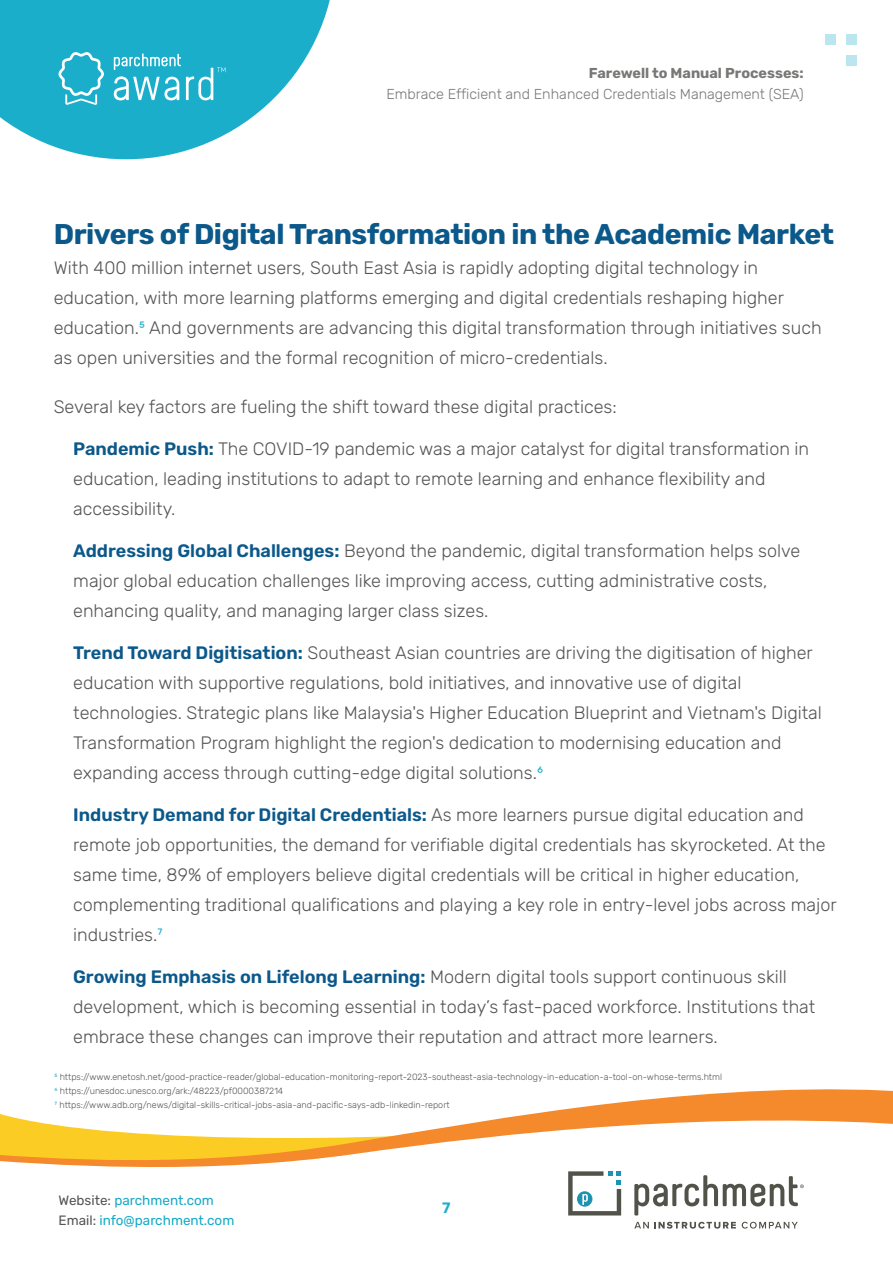
<style>
.page{position:relative;width:893px;height:1263px;background:#fff}
.page>*{position:absolute;margin:0;border:0;box-sizing:border-box;transform-origin:0 0}
.t1{font:700 28.5px "Rubik";letter-spacing:-.015em;color:#0b588a}
.t2{font:300 18px/30px "Rubik";color:#545554}
.t3{font:600 15px "Rubik";color:#1baecb}
.t4{font:300 14.4px "Rubik";color:#787877}
.t5{font:700 14.4px "Rubik";color:#787877}
.t6{font:13.5px/19.5px "Rubik";color:#17aac6}
.t7{font:300 9px/14px "Rubik";color:#545554}
.s1{color:#1baecb}
.s2{font-weight:600;color:#0b588a}
.s3{color:#1eafcb}
.s4{color:#545554}
</style>
<div class="page">
<svg style="left:0;top:1089px;width:893px;height:78px"></svg>
<svg style="left:0;top:0;width:330px;height:159px;fill:#1baecb"></svg>
<svg style="left:58px;top:52px;width:46px;height:53px;background:#46bdd4"></svg>
<svg style="left:114px;top:53px;width:111px;height:47px;background:#4cbfd6"></svg>
<svg style="left:634px;top:1175px;width:170px;height:40px"></svg>
<svg style="left:568px;top:1171px;width:53px;height:44px"></svg>
<svg style="left:634px;top:1222px;width:102px;height:6px"></svg>
<svg style="left:742px;top:1222px;width:56px;height:6px"></svg>
<div style="left:846px;top:56px;width:11px;height:10px;background:#bbe6ef"></div>
<div style="left:825px;top:34px;width:11px;height:11px;background:#bbe6ef"></div>
<div style="left:846px;top:34px;width:11px;height:11px;background:#bbe6ef"></div>
<p class="t5" style="left:589px;top:65px;width:216px">Farewell to Manual Processes:</p>
<p class="t4" style="left:386px;top:86px;width:419px">Embrace Efficient and Enhanced Credentials Management (SEA)</p>
<h1 class="t1" style="left:54px;top:217px;width:782px">Drivers of Digital Transformation in the Academic Market</h1>
<p class="t2" style="left:54px;top:253px;width:769px">With 400 million internet users, South East Asia is rapidly adopting digital technology in education, with more learning platforms emerging and digital credentials reshaping higher education.<span class="s1">5</span> And governments are advancing this digital transformation through initiatives such as open universities and the formal recognition of micro-credentials.</p>
<p class="t2" style="left:54px;top:392px;width:564px">Several key factors are fueling the shift toward these digital practices:</p>
<p class="t2" style="left:73px;top:434px;width:737px"><span class="s2">Pandemic Push:</span> The COVID-19 pandemic was a major catalyst for digital transformation in education, leading institutions to adapt to remote learning and enhance flexibility and accessibility.</p>
<p class="t2" style="left:73px;top:536px;width:729px"><span class="s2">Addressing Global Challenges:</span> Beyond the pandemic, digital transformation helps solve major global education challenges like improving access, cutting administrative costs, enhancing quality, and managing larger class sizes.</p>
<p class="t2" style="left:73px;top:638px;width:750px"><span class="s2">Trend Toward Digitisation:</span> Southeast Asian countries are driving the digitisation of higher education with supportive regulations, bold initiatives, and innovative use of digital technologies. Strategic plans like Malaysia's Higher Education Blueprint and Vietnam's Digital Transformation Program highlight the region's dedication to modernising education and expanding access through cutting-edge digital solutions.<span class="s1">6</span></p>
<p class="t2" style="left:73px;top:800px;width:765px"><span class="s2">Industry Demand for Digital Credentials:</span> As more learners pursue digital education and remote job opportunities, the demand for verifiable digital credentials has skyrocketed. At the same time, 89% of employers believe digital credentials will be critical in higher education, complementing traditional qualifications and playing a key role in entry-level jobs across major industries.<span class="s1">7</span></p>
<p class="t2" style="left:73px;top:962px;width:744px"><span class="s2">Growing Emphasis on Lifelong Learning:</span> Modern digital tools support continuous skill development, which is becoming essential in today’s fast-paced workforce. Institutions that embrace these changes can improve their reputation and attract more learners.</p>
<p class="t7" style="left:54px;top:1070px;width:669px"><span class="s3">5</span> https://www.enetosh.net/good-practice-reader/global-education-monitoring-report-2023-southeast-asia-technology-in-education-a-tool-on-whose-terms.html<br><span class="s3">6</span> https://unesdoc.unesco.org/ark:/48223/pf0000387214<br><span class="s3">7</span> https://www.adb.org/news/digital-skills-critical-jobs-asia-and-pacific-says-adb-linkedin-report</p>
<p class="t6" style="left:58px;top:1191px;width:177px"><span class="s4">Website:</span> parchment.com<br><span class="s4">Email:</span> info@parchment.com</p>
<p class="t3" style="left:442px;top:1199px;width:10px">7</p>
</div>
